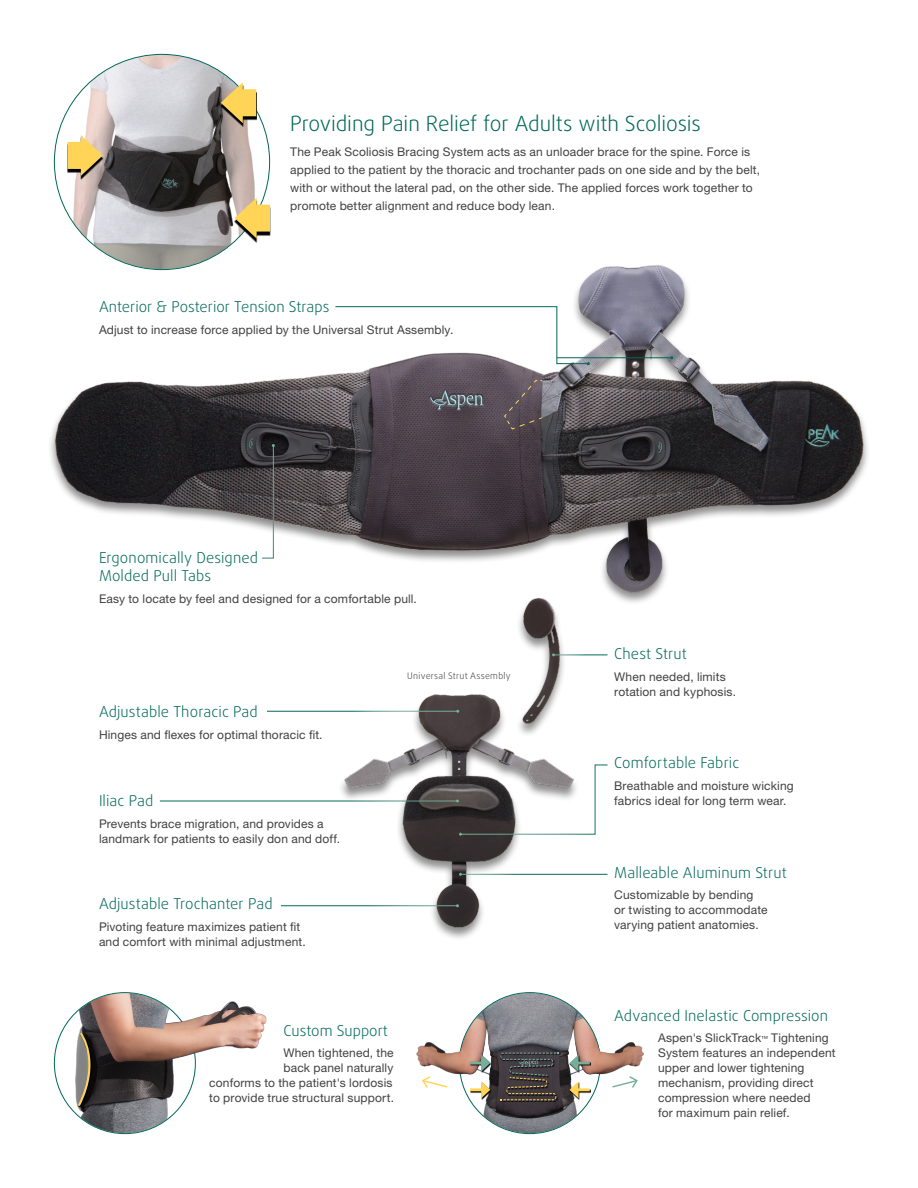
<style>
.page{position:relative;width:918px;height:1188px;background:#fff}
.page>*{position:absolute;margin:0;border:0;box-sizing:border-box;transform-origin:0 0}
.t1{font:300 21px "Daxline Pro";letter-spacing:-.005em;color:#006858}
.t2{font:300 15px/18px "Daxline Pro";letter-spacing:.005em;color:#006858}
.t3{font:12px/15px "Helvetica Neue LT Std";letter-spacing:.015em;color:#414042}
.t4{font:300 9px "Daxline Pro";letter-spacing:.025em;color:#414042}
.s1{font-size:7.05px}
</style>
<div class="page">
<img style="left:54px;top:265px;width:810px;height:327px">
<img style="left:345px;top:598px;width:228px;height:330px">
<img style="left:55px;top:993px;width:140px;height:140px;border-radius:70px">
<img style="left:65px;top:55px;width:194px;height:214px">
<svg style="left:76px;top:1031px;width:25px;height:77px;background:#575249"></svg>
<img style="left:460px;top:993px;width:140px;height:140px;border-radius:70px">
<img style="left:416px;top:1043px;width:228px;height:37px">
<svg style="left:501px;top:1053px;width:60px;height:49px"></svg>
<svg style="left:500px;top:1053px;width:59px;height:47px;background:#484342"></svg>
<svg style="left:470px;top:1055px;width:22px;height:45px"></svg>
<hr style="left:470px;top:1062px;width:14px;height:3px;background:#76ae99">
<svg style="left:481px;top:1055px;width:9px;height:17px"></svg>
<hr style="left:470px;top:1088px;width:14px;height:3px;background:#ffd457">
<svg style="left:481px;top:1081px;width:9px;height:17px"></svg>
<svg style="left:570px;top:1055px;width:21px;height:45px"></svg>
<hr style="left:576px;top:1062px;width:14px;height:3px;background:#76ae99">
<svg style="left:569px;top:1055px;width:10px;height:17px"></svg>
<hr style="left:576px;top:1088px;width:14px;height:3px;background:#ffd457">
<svg style="left:569px;top:1081px;width:10px;height:17px"></svg>
<svg style="left:421px;top:1075px;width:28px;height:13px"></svg>
<svg style="left:611px;top:1075px;width:28px;height:13px"></svg>
<hr style="left:267px;top:711px;width:191px;height:1px;background:#fff">
<hr style="left:281px;top:905px;width:177px;height:1px;background:#fff">
<hr style="left:160px;top:801px;width:297px;height:1px;background:#fff">
<hr style="left:460px;top:874px;width:148px;height:1px;background:#fff">
<hr style="left:554px;top:655px;width:54px;height:1px;background:#fff">
<svg style="left:456px;top:764px;width:152px;height:72px"></svg>
<svg style="left:335px;top:306px;width:255px;height:59px"></svg>
<hr style="left:557px;top:357px;width:115px;height:1px;background:#006858">
<svg style="left:261px;top:444px;width:14px;height:115px"></svg>
<img style="left:160px;top:1001px;width:106px;height:62px">
<svg style="left:504px;top:380px;width:39px;height:50px;background:#60535a"></svg>
<svg style="left:220px;top:85px;width:37px;height:43px"></svg>
<svg style="left:221px;top:82px;width:35px;height:41px"></svg>
<svg style="left:67px;top:138px;width:37px;height:42px"></svg>
<svg style="left:68px;top:135px;width:35px;height:41px"></svg>
<svg style="left:234px;top:200px;width:37px;height:43px"></svg>
<svg style="left:235px;top:198px;width:35px;height:41px"></svg>
<h1 class="t1" style="left:290px;top:109px;width:412px">Providing Pain Relief for Adults with Scoliosis</h1>
<p class="t3" style="left:290px;top:142px;width:471px;line-height:18px">The Peak Scoliosis Bracing System acts as an unloader brace for the spine. Force is applied to the patient by the thoracic and trochanter pads on one side and by the belt, with or without the lateral pad, on the other side. The applied forces work together to promote better alignment and reduce body lean.</p>
<p class="t2" style="left:99px;top:298px;width:232px">Anterior &amp; Posterior Tension Straps</p>
<p class="t3" style="left:99px;top:322px;width:356px">Adjust to increase force applied by the Universal Strut Assembly.</p>
<p class="t2" style="left:99px;top:549px;width:161px">Ergonomically Designed<br>Molded Pull Tabs</p>
<p class="t3" style="left:99px;top:591px;width:319px">Easy to locate by feel and designed for a comfortable pull.</p>
<p class="t2" style="left:99px;top:703px;width:160px">Adjustable Thoracic Pad</p>
<p class="t3" style="left:99px;top:727px;width:225px">Hinges and flexes for optimal thoracic fit.</p>
<p class="t2" style="left:99px;top:792px;width:56px">Iliac Pad</p>
<p class="t3" style="left:99px;top:816px;width:243px">Prevents brace migration, and provides a landmark for patients to easily don and doff.</p>
<p class="t2" style="left:99px;top:895px;width:175px">Adjustable Trochanter Pad</p>
<p class="t3" style="left:99px;top:919px;width:208px">Pivoting feature maximizes patient fit and comfort with minimal adjustment.</p>
<p class="t4" style="left:407px;top:670px;width:105px">Universal Strut Assembly</p>
<p class="t2" style="left:284px;top:1021px;width:106px">Custom Support</p>
<p class="t3" style="left:209px;top:1045px;width:186px;text-align:right">When tightened, the<br>back panel naturally<br>conforms to the patient's lordosis to provide true structural support.</p>
<p class="t2" style="left:614px;top:645px;width:74px">Chest Strut</p>
<p class="t3" style="left:614px;top:669px;width:123px">When needed, limits rotation and kyphosis.</p>
<p class="t2" style="left:614px;top:754px;width:127px">Comfortable Fabric</p>
<p class="t3" style="left:614px;top:778px;width:181px">Breathable and moisture wicking fabrics ideal for long term wear.</p>
<p class="t2" style="left:614px;top:864px;width:174px">Malleable Aluminum Strut</p>
<p class="t3" style="left:614px;top:888px;width:155px">Customizable by bending<br>or twisting to accommodate varying patient anatomies.</p>
<p class="t2" style="left:614px;top:1006px;width:215px">Advanced Inelastic Compression</p>
<p class="t3" style="left:658px;top:1030px;width:179px">Aspen's SlickTrack<span class="s1">™</span> Tightening<br>System features an independent upper and lower tightening mechanism, providing direct compression where needed<br>for maximum pain relief.</p>
</div>
